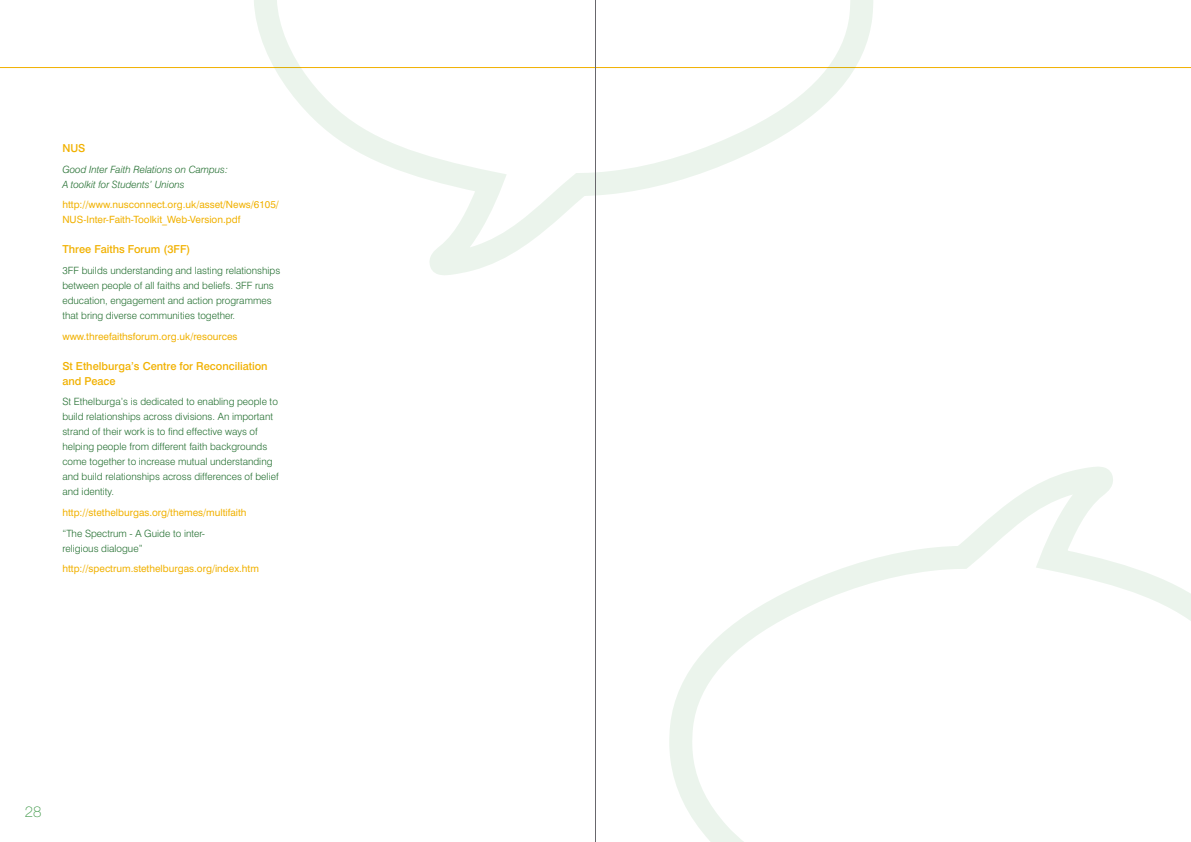
<style>
.page{position:relative;width:1191px;height:842px;background:#fff}
.page>*{position:absolute;margin:0;border:0;box-sizing:border-box;transform-origin:0 0}
.t1{font:100 15px "Helvetica Neue";color:#379440}
.t2{font:500 11px/15px "Swiss 721 BT";color:#f1b100}
.t3{font:300 10px/15px "Swiss 721 BT";color:#1f6c2c}
.t4{font:10px/15px "Swiss 721 BT";color:#f1b100}
.t5{font:italic 300 10px/15px "Swiss 721 BT";color:#1f6c2c}
</style>
<div class="page">
<hr style="left:0;top:67px;width:1191px;height:1px;background:#f1b100">
<svg style="left:669px;top:467px;width:522px;height:375px"></svg>
<svg style="left:254px;top:0;width:619px;height:275px"></svg>
<hr style="left:595px;top:0;width:1px;height:842px;background:#68676c">
<p class="t2" style="left:62px;top:140px;width:25px">NUS</p>
<p class="t5" style="left:62px;top:162px;width:167px">Good Inter Faith Relations on Campus:<br>A toolkit for Students’ Unions</p>
<p class="t4" style="left:62px;top:197px;width:218px">http://www.nusconnect.org.uk/asset/News/6105/<br>NUS-Inter-Faith-Toolkit_Web-Version.pdf</p>
<p class="t2" style="left:62px;top:242px;width:129px">Three Faiths Forum (3FF)</p>
<p class="t3" style="left:62px;top:263px;width:219px">3FF builds understanding and lasting relationships between people of all faiths and beliefs. 3FF runs education, engagement and action programmes that bring diverse communities together.</p>
<p class="t4" style="left:62px;top:329px;width:177px">www.threefaithsforum.org.uk/resources</p>
<p class="t2" style="left:62px;top:358px;width:207px">St Ethelburga’s Centre for Reconciliation and Peace</p>
<p class="t3" style="left:62px;top:394px;width:218px">St Ethelburga’s is dedicated to enabling people to build relationships across divisions. An important strand of their work is to find effective ways of helping people from different faith backgrounds come together to increase mutual understanding and build relationships across differences of belief and identity.</p>
<p class="t4" style="left:62px;top:505px;width:186px">http://stethelburgas.org/themes/multifaith</p>
<p class="t3" style="left:62px;top:526px;width:144px">“The Spectrum - A Guide to inter&shy;religious dialogue”</p>
<p class="t4" style="left:62px;top:561px;width:198px">http://spectrum.stethelburgas.org/index.htm</p>
<h1 class="t1" style="left:25px;top:803px;width:18px">28</h1>
</div>
